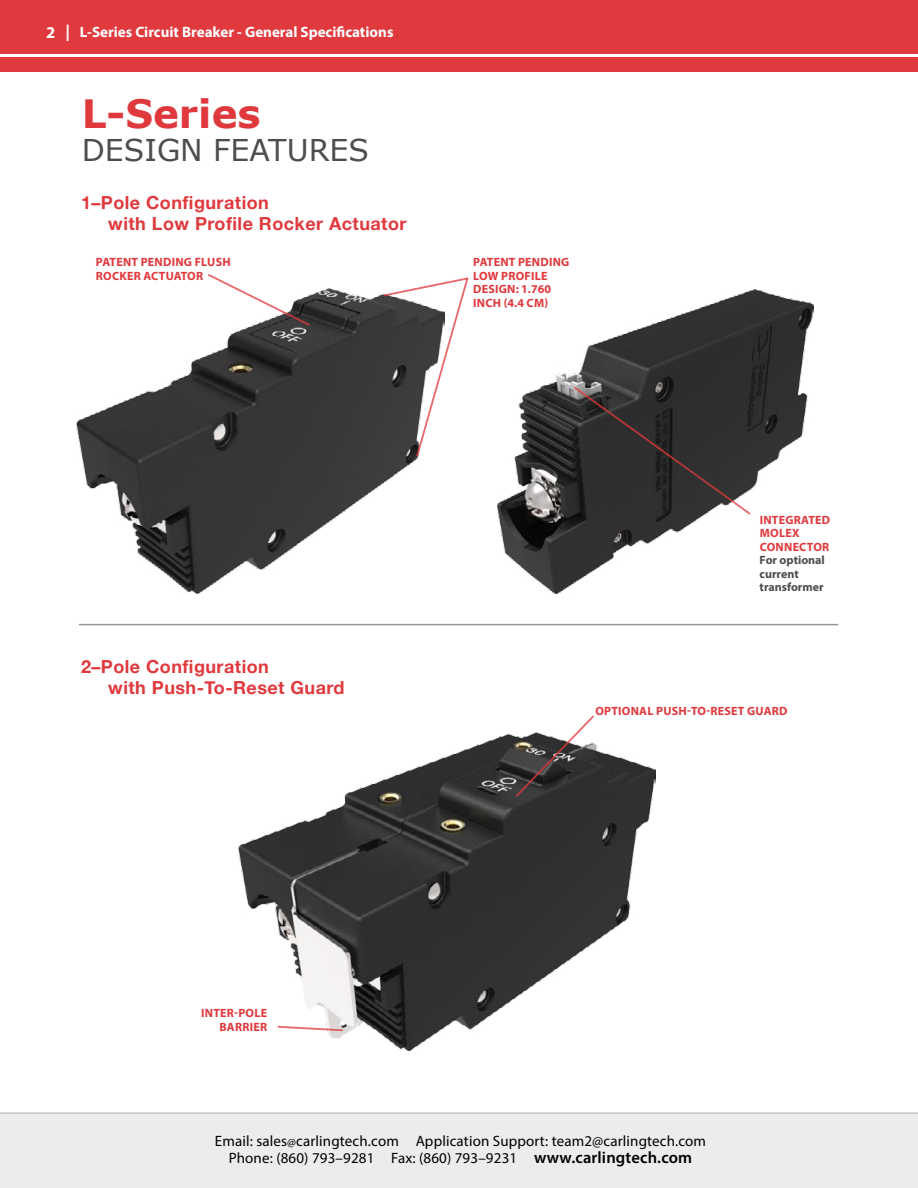
<style>
.page{position:relative;width:918px;height:1188px;background:#fff}
.page>*{position:absolute;margin:0;border:0;box-sizing:border-box;transform-origin:0 0}
.t1{font:700 39px "Verdana";color:#e0393d}
.t2{font:30px "Verdana";color:#4c4d4f}
.t3{font:700 18px/21px "Helvetica Neue";letter-spacing:.025em;color:#e0393d}
.t4{font:15px/16.8px "Myriad Pro";letter-spacing:.01em;color:#000;text-align:center}
.t5{font:700 15px "Myriad Pro";color:#fff}
.t6{font:700 12px/13.5px "Myriad Pro";letter-spacing:.02em;color:#e0393d}
.t7{font:700 12px/13.5px "Myriad Pro";color:#4c4d4f}
.s1{font-size:16.5px}
.s2{font-size:12px}
.s3{font-weight:600;font-size:16.5px}
</style>
<div class="page">
<div style="left:0;top:1112px;width:918px;height:76px;background:#ebeced"></div>
<hr style="left:0;top:1112px;width:918px;height:2px;background:#c6c8ca">
<div style="left:0;top:57px;width:918px;height:15px;background:#e13a3e"></div>
<div style="left:0;top:0;width:918px;height:54px;background:#e13a3e"></div>
<img style="left:239px;top:733px;width:417px;height:318px">
<img style="left:76px;top:288px;width:341px;height:306px">
<svg style="left:514px;top:715px;width:82px;height:84px"></svg>
<svg style="left:276px;top:1025px;width:69px;height:7px"></svg>
<svg style="left:206px;top:274px;width:106px;height:54px"></svg>
<svg style="left:382px;top:277px;width:87px;height:182px"></svg>
<img style="left:498px;top:289px;width:315px;height:305px">
<svg style="left:572px;top:385px;width:181px;height:132px;background:#373535"></svg>
<hr style="left:79px;top:624px;width:759px;height:1px;background:#939597">
<p class="t5" style="left:46px;top:22px;width:349px"><span class="s1">2 |</span> L-Series Circuit Breaker - General Specifications</p>
<h1 class="t1" style="left:82px;top:86px;width:180px">L-Series</h1>
<h2 class="t2" style="left:82px;top:130px;width:289px">DESIGN FEATURES</h2>
<h3 class="t3" style="left:108px;top:193px;width:300px;text-indent:-27px">1–Pole Configuration<br>with Low Profile Rocker Actuator</h3>
<p class="t6" style="left:96px;top:255px;width:136px">PATENT PENDING FLUSH<br>ROCKER ACTUATOR</p>
<p class="t6" style="left:473px;top:255px;width:98px">PATENT PENDING<br>LOW PROFILE<br>DESIGN: 1.760<br>INCH (4.4 CM)</p>
<h3 class="t3" style="left:108px;top:657px;width:238px;text-indent:-27px">2–Pole Configuration<br>with Push-To-Reset Guard</h3>
<p class="t6" style="left:760px;top:513px;width:72px">INTEGRATED<br>MOLEX<br>CONNECTOR</p>
<p class="t7" style="left:760px;top:553px;width:67px">For optional current transformer</p>
<p class="t6" style="left:595px;top:704px;width:194px">OPTIONAL PUSH-TO-RESET GUARD</p>
<p class="t6" style="left:201px;top:1006px;width:67px;text-align:right">INTER-POLE<br>BARRIER</p>
<p class="t4" style="left:215px;top:1132px;width:493px">Email: sales<span class="s2">@</span>carlingtech.com Application Support: team2@carlingtech.com<br>Phone: (860) 793–9281 Fax: (860) 793–9231 <span class="s3">www.carlingtech.com</span></p>
</div>
